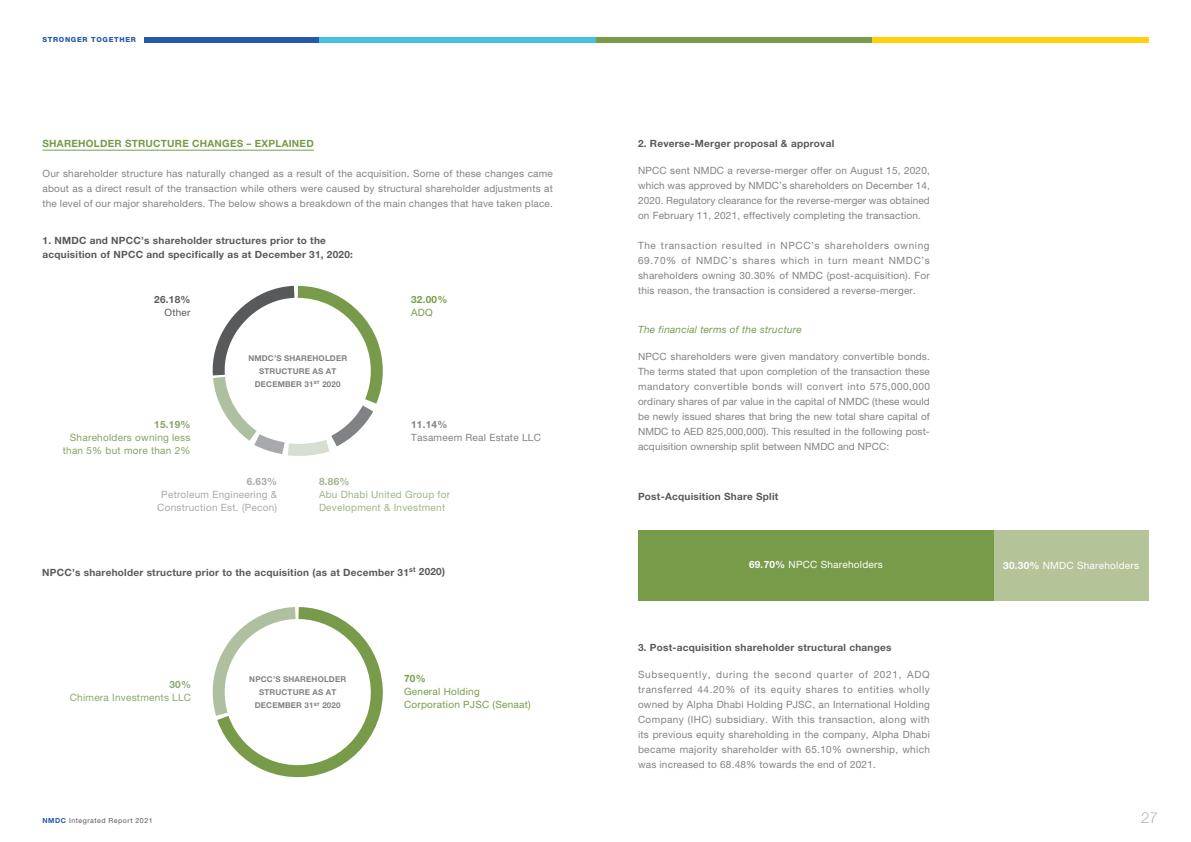
<style>
.page{position:relative;width:1191px;height:842px;background:#fff}
.page>*{position:absolute;margin:0;border:0;box-sizing:border-box;transform-origin:0 0}
.t1{font:100 15px "Helvetica Neue CE";color:#939598}
.t2{font:10px/15px "Helvetica Neue CE";letter-spacing:.02em;color:#808285;text-align:justify}
.t3{font:700 10px/14px "Helvetica Neue CE";letter-spacing:.025em;color:#58595b}
.t4{font:700 10px "Helvetica Neue CE";letter-spacing:.025em;color:#789b4a}
.t5{font:10px/13px "Helvetica Neue CE";letter-spacing:.025em;color:#9fb58b}
.t6{font:10px/13px "Helvetica Neue CE";letter-spacing:.025em;color:#a7a9ac;text-align:center}
.t7{font:10px "Helvetica Neue CE";letter-spacing:.025em;color:#fff}
.t8{font:10px/13px "Helvetica Neue CE";letter-spacing:.025em;color:#84a364;text-align:right}
.t9{font:10px/13px "Helvetica Neue CE";letter-spacing:.025em;color:#789b4a}
.t10{font:italic 10px "Helvetica Neue CE";letter-spacing:.025em;color:#779b4b}
.t11{font:10px "Helvetica Neue CE";letter-spacing:.025em;color:#8aa76d}
.t12{font:700 10px "Helvetica Neue CE";color:#84a364}
.t13{font:700 10px "Helvetica Neue CE";color:#808285}
.t14{font:10px "Helvetica Neue CE";letter-spacing:.025em;color:#58595b}
.t15{font:700 10px "Helvetica Neue CE";color:#9fb58b}
.t16{font:700 10px "Helvetica Neue CE";color:#a7a9ac}
.t17{font:700 10px "Helvetica Neue CE";color:#8aa76d}
.t18{font:700 8px/13px "Helvetica Neue CE";letter-spacing:.02em;color:#808285;text-align:center}
.t19{font:7px "Helvetica Neue CE";letter-spacing:.075em;color:#58595b}
.t20{font:800 7px "Helvetica Neue CE";letter-spacing:.1em;color:#2459a9}
.s1{font-family:"Helvetica Neue";font-weight:700;color:#2459a9}
.s2{font-weight:700}
</style>
<div class="page">
<div style="left:145px;top:37px;width:174px;height:6px;background:#2459a9"></div>
<div style="left:595px;top:37px;width:277px;height:6px;background:#789b4a"></div>
<div style="left:319px;top:37px;width:276px;height:6px;background:#48c1e1"></div>
<div style="left:872px;top:37px;width:276px;height:6px;background:#fed109"></div>
<hr style="left:43px;top:150px;width:271px;height:1px;background:#789b4a">
<svg style="left:212px;top:285px;width:171px;height:171px"></svg>
<svg style="left:212px;top:607px;width:171px;height:171px"></svg>
<div style="left:638px;top:530px;width:355px;height:71px;background:#789b4a"></div>
<div style="left:993px;top:530px;width:155px;height:71px;background:#b5c398"></div>
<p class="t20" style="left:43px;top:36px;width:95px">STRONGER TOGETHER</p>
<p class="t4" style="left:43px;top:137px;width:273px">SHAREHOLDER STRUCTURE CHANGES – EXPLAINED</p>
<p class="t2" style="left:43px;top:166px;width:512px">Our shareholder structure has naturally changed as a result of the acquisition. Some of these changes came about as a direct result of the transaction while others were caused by structural shareholder adjustments at the level of our major shareholders. The below shows a breakdown of the main changes that have taken place.</p>
<p class="t3" style="left:43px;top:233px;width:312px">1. NMDC and NPCC’s shareholder structures prior to the acquisition of NPCC and specifically as at December 31, 2020:</p>
<p class="t3" style="left:154px;top:293px;width:38px">26.18%</p>
<p class="t14" style="left:164px;top:306px;width:28px">Other</p>
<p class="t12" style="left:154px;top:419px;width:38px">15.19%</p>
<p class="t8" style="left:63px;top:431px;width:129px">Shareholders owning less than 5% but more than 2%</p>
<p class="t18" style="left:248px;top:352px;width:100px">NMDC’S SHAREHOLDER<br>STRUCTURE AS AT<br>DECEMBER 31<sup>ST</sup> 2020</p>
<p class="t4" style="left:411px;top:293px;width:38px">32.00%</p>
<p class="t9" style="left:411px;top:306px;width:23px">ADQ</p>
<p class="t13" style="left:411px;top:419px;width:38px">11.14%</p>
<p class="t2" style="left:411px;top:430px;width:131px">Tasameem Real Estate LLC</p>
<p class="t16" style="left:247px;top:475px;width:32px">6.63%</p>
<p class="t6" style="left:157px;top:488px;width:121px">Petroleum Engineering &amp;<br>Construction Est. (Pecon)</p>
<p class="t15" style="left:319px;top:475px;width:32px">8.86%</p>
<p class="t5" style="left:319px;top:488px;width:133px">Abu Dhabi United Group for<br>Development &amp; Investment</p>
<p class="t3" style="left:42px;top:565px;width:404px">NPCC’s shareholder structure prior to the acquisition (as at December 31<sup>st</sup> 2020)</p>
<p class="t17" style="left:169px;top:678px;width:23px">30%</p>
<p class="t11" style="left:70px;top:692px;width:123px">Chimera Investments LLC</p>
<p class="t19" style="left:43px;top:817px;width:112px"><span class="s1">NMDC</span> Integrated Report 2021</p>
<p class="t18" style="left:249px;top:673px;width:98px">NPCC’S SHAREHOLDER<br>STRUCTURE AS AT<br>DECEMBER 31<sup>ST</sup> 2020</p>
<p class="t4" style="left:404px;top:672px;width:23px">70%</p>
<p class="t9" style="left:404px;top:685px;width:128px">General Holding<br>Corporation PJSC (Senaat)</p>
<p class="t3" style="left:638px;top:137px;width:198px">2. Reverse-Merger proposal &amp; approval</p>
<p class="t2" style="left:638px;top:163px;width:293px">NPCC sent NMDC a reverse-merger offer on August 15, 2020, which was approved by NMDC’s shareholders on December 14, 2020. Regulatory clearance for the reverse-merger was obtained on February 11, 2021, effectively completing the transaction.</p>
<p class="t2" style="left:638px;top:238px;width:293px">The transaction resulted in NPCC’s shareholders owning 69.70% of NMDC’s shares which in turn meant NMDC’s shareholders owning 30.30% of NMDC (post-acquisition). For this reason, the transaction is considered a reverse-merger.</p>
<p class="t10" style="left:638px;top:324px;width:165px">The financial terms of the structure</p>
<p class="t2" style="left:638px;top:349px;width:293px">NPCC shareholders were given mandatory convertible bonds.<br>The terms stated that upon completion of the transaction these mandatory convertible bonds will convert into 575,000,000 ordinary shares of par value in the capital of NMDC (these would be newly issued shares that bring the new total share capital of NMDC to AED 825,000,000). This resulted in the following post&shy;acquisition ownership split between NMDC and NPCC:</p>
<p class="t3" style="left:638px;top:490px;width:142px">Post-Acquisition Share Split</p>
<p class="t7" style="left:749px;top:558px;width:135px"><span class="s2">69.70%</span> NPCC Shareholders</p>
<p class="t7" style="left:1003px;top:560px;width:137px"><span class="s2">30.30%</span> NMDC Shareholders</p>
<p class="t3" style="left:638px;top:641px;width:255px">3. Post-acquisition shareholder structural changes</p>
<p class="t2" style="left:638px;top:667px;width:293px">Subsequently, during the second quarter of 2021, ADQ transferred 44.20% of its equity shares to entities wholly owned by Alpha Dhabi Holding PJSC, an International Holding Company (IHC) subsidiary. With this transaction, along with its previous equity shareholding in the company, Alpha Dhabi became majority shareholder with 65.10% ownership, which was increased to 68.48% towards the end of 2021.</p>
<h1 class="t1" style="left:1141px;top:809px;width:18px">27</h1>
</div>
